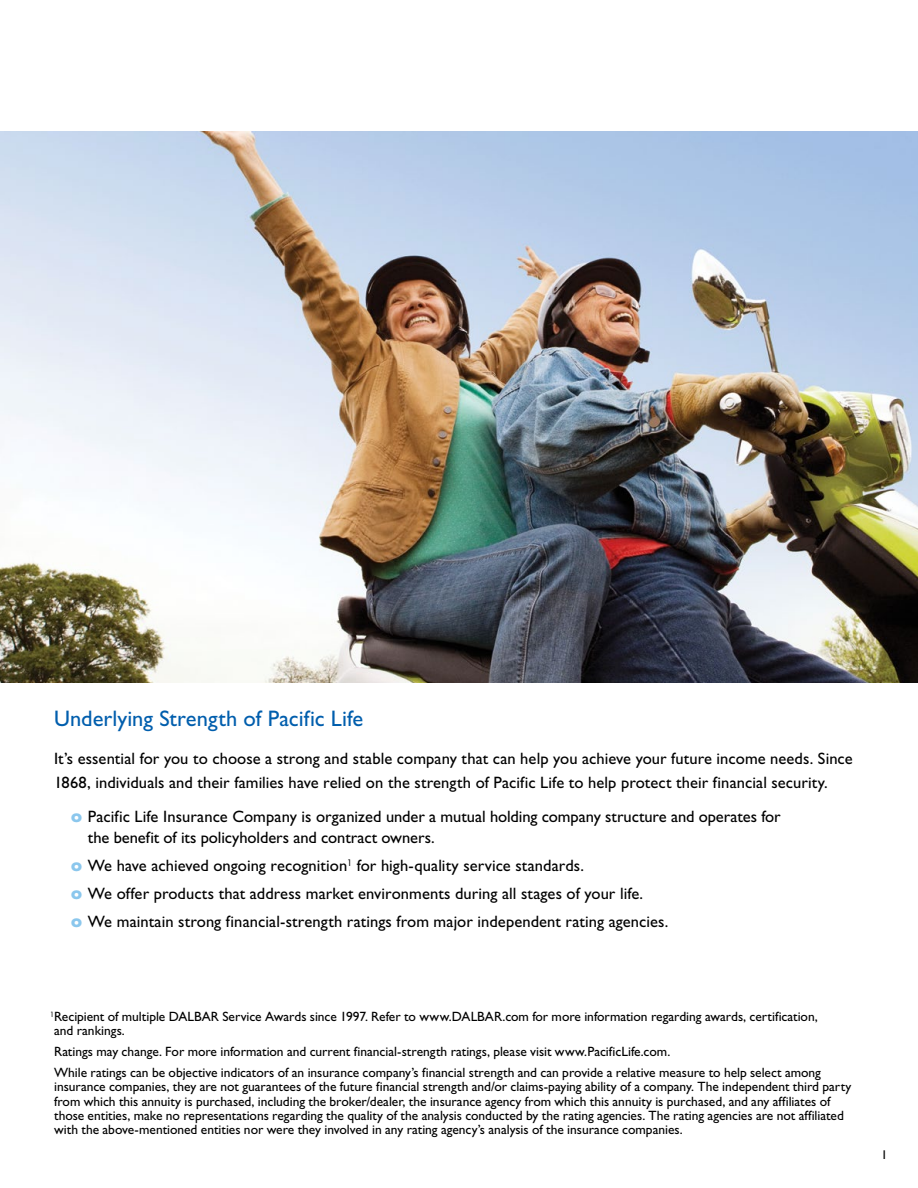
<style>
.page{position:relative;width:918px;height:1188px;background:#fff}
.page>*{position:absolute;margin:0;border:0;box-sizing:border-box;transform-origin:0 0}
.Subhead{font:22.5px "Gill Sans Std";color:#005ead}
.Bullet_Text{font:16.5px/21px "Gill Sans Std";color:#000}
.Text{font:16.5px/24px "Gill Sans Std";letter-spacing:.005em;color:#000}
.Disclosure{font:13.5px/14.2px "Gill Sans Std";color:#000}
.t1{font:12.75px "Gill Sans Std";color:#000}
.s1{font-family:"Futura Std";font-weight:700;color:#8bc7ed}
</style>
<div class="page">
<img style="left:0;top:132px;width:918px;height:551px">
<p class="Subhead" style="left:54px;top:706px;width:311px">Underlying Strength of Pacific Life</p>
<p class="Text" style="left:54px;top:746px;width:800px">It’s essential for you to choose a strong and stable company that can help you achieve your future income needs. Since<br>1868, individuals and their families have relied on the strength of Pacific Life to help protect their financial security.</p>
<p class="Bullet_Text" style="left:88px;top:806px;width:694px;text-indent:-17px"><span class="s1">o</span> Pacific Life Insurance Company is organized under a mutual holding company structure and operates for the benefit of its policyholders and contract owners.</p>
<p class="Bullet_Text" style="left:71px;top:855px;width:514px"><span class="s1">o</span> We have achieved ongoing recognition<sup>1</sup> for high-quality service standards.</p>
<p class="Bullet_Text" style="left:71px;top:883px;width:573px"><span class="s1">o</span> We offer products that address market environments during all stages of your life.</p>
<p class="Bullet_Text" style="left:71px;top:911px;width:599px"><span class="s1">o</span> We maintain strong financial-strength ratings from major independent rating agencies.</p>
<p class="Disclosure" style="left:50px;top:1009px;width:769px"><sup>1</sup>Recipient of multiple DALBAR Service Awards since 1997. Refer to www.DALBAR.com for more information regarding awards, certification, and rankings.</p>
<p class="Disclosure" style="left:54px;top:1044px;width:618px">Ratings may change. For more information and current financial-strength ratings, please visit www.PacificLife.com.</p>
<p class="Disclosure" style="left:54px;top:1065px;width:799px">While ratings can be objective indicators of an insurance company’s financial strength and can provide a relative measure to help select among insurance companies, they are not guarantees of the future financial strength and/or claims-paying ability of a company. The independent third party from which this annuity is purchased, including the broker/dealer, the insurance agency from which this annuity is purchased, and any affiliates of those entities, make no representations regarding the quality of the analysis conducted by the rating agencies. The rating agencies are not affiliated with the above-mentioned entities nor were they involved in any rating agency’s analysis of the insurance companies.</p>
<p class="t1" style="left:881px;top:1147px;width:8px">1</p>
</div>
